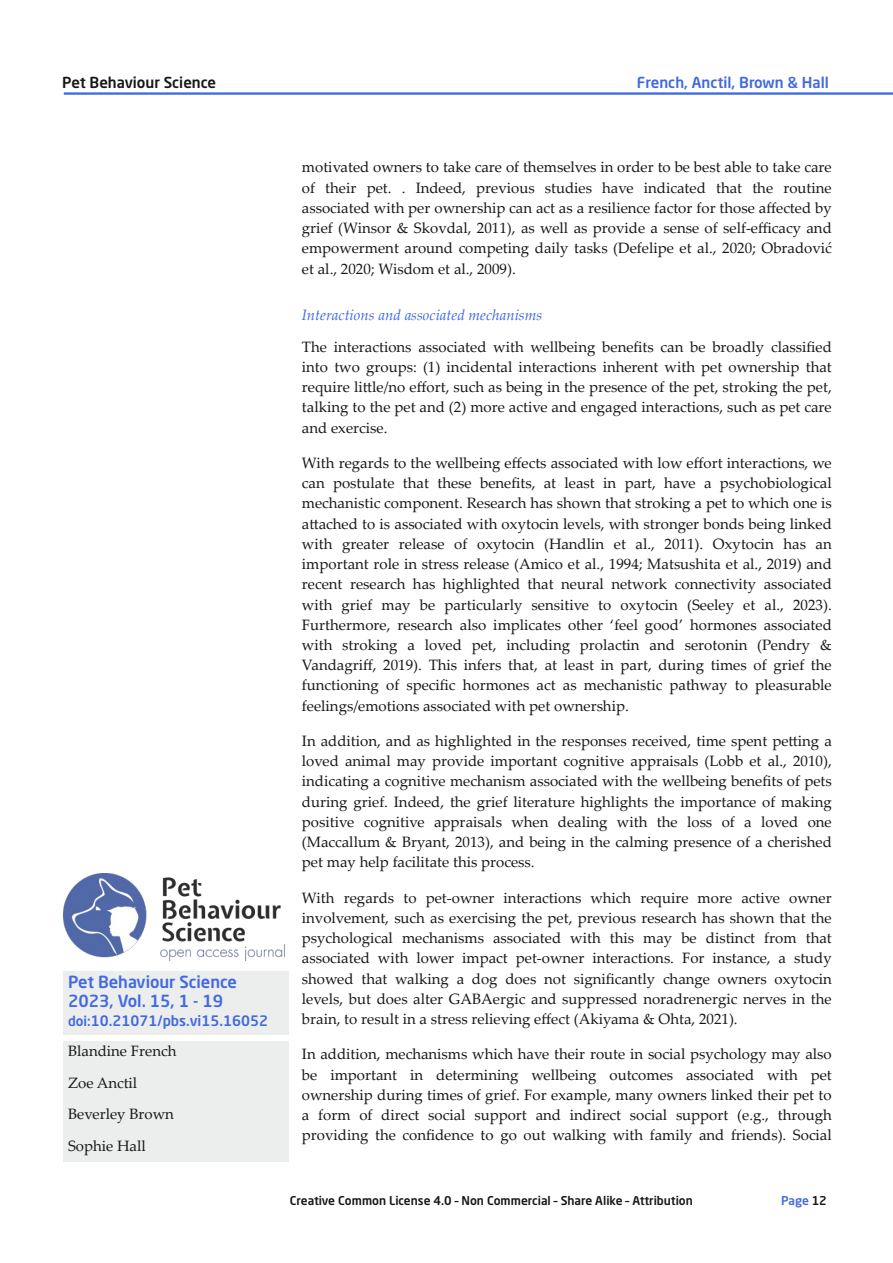
<style>
.page{position:relative;width:893px;height:1263px;background:#fff}
.page>*{position:absolute;margin:0;border:0;box-sizing:border-box;transform-origin:0 0}
.t1{font:500 16.5px/18.8px "Neo Sans Std";letter-spacing:-.005em;color:#4169e1}
.t2{font:15px/20.2px "Palatino Linotype";color:#181715;text-align:justify}
.t3{font:italic 15px "Palatino Linotype";color:#4169e1}
.t4{font:500 15px "Neo Sans Std";color:#4169e1}
.t5{font:500 15px "Neo Sans Std";color:#181715}
.t6{font:500 14.25px "Neo Sans Std";color:#4169e1}
.t7{font:500 12px "Neo Sans Std";color:#181715}
.t8{font:500 12px "Neo Sans Std";letter-spacing:-.01em;color:#4169e1}
.s1{font-size:13.5px}
.s2{color:#181715}
</style>
<div class="page">
<hr style="left:64px;top:92px;width:829px;height:3px;background:#4169e1">
<div style="left:64px;top:1041px;width:225px;height:120px;background:#eceded"></div>
<img style="left:64px;top:873px;width:221px;height:87px">
<div style="left:64px;top:971px;width:225px;height:64px;background:#eceded"></div>
<p class="t5" style="left:62px;top:77px;width:155px">Pet Behaviour Science</p>
<p class="t4" style="left:637px;top:77px;width:194px">French, Anctil, Brown &amp; Hall</p>
<p class="t1" style="left:68px;top:974px;width:170px">Pet Behaviour Science<br>2023, Vol. 15, 1 - 19</p>
<p class="t6" style="left:68px;top:1014px;width:202px"><span class="s1">doi:</span>10.21071/pbs.vi15.16052</p>
<p class="t2" style="left:68px;top:1037px;width:110px;line-height:31.5px;text-align:left">Blandine French<br>Zoe Anctil<br>Beverley Brown<br>Sophie Hall</p>
<p class="t2" style="left:302px;top:159px;width:531px">motivated owners to take care of themselves in order to be best able to take care of their pet. . Indeed, previous studies have indicated that the routine associated with per ownership can act as a resilience factor for those affected by grief (Winsor &amp; Skovdal, 2011), as well as provide a sense of self‑efficacy and empowerment around competing daily tasks (Defelipe et al., 2020; Obradović et al., 2020; Wisdom et al., 2009).</p>
<p class="t3" style="left:302px;top:309px;width:242px">Interactions and associated mechanisms</p>
<p class="t2" style="left:302px;top:338px;width:531px">The interactions associated with wellbeing benefits can be broadly classified into two groups: (1) incidental interactions inherent with pet ownership that require little/no effort, such as being in the presence of the pet, stroking the pet, talking to the pet and (2) more active and engaged interactions, such as pet care and exercise.</p>
<p class="t2" style="left:302px;top:454px;width:531px">With regards to the wellbeing effects associated with low effort interactions, we can postulate that these benefits, at least in part, have a psychobiological mechanistic component. Research has shown that stroking a pet to which one is attached to is associated with oxytocin levels, with stronger bonds being linked with greater release of oxytocin (Handlin et al., 2011). Oxytocin has an important role in stress release (Amico et al., 1994; Matsushita et al., 2019) and recent research has highlighted that neural network connectivity associated with grief may be particularly sensitive to oxytocin (Seeley et al., 2023).<br>Furthermore, research also implicates other ‘feel good’ hormones associated with stroking a loved pet, including prolactin and serotonin (Pendry &amp; Vandagriff, 2019). This infers that, at least in part, during times of grief the functioning of specific hormones act as mechanistic pathway to pleasurable feelings/emotions associated with pet ownership.</p>
<p class="t2" style="left:302px;top:732px;width:531px">In addition, and as highlighted in the responses received, time spent petting a loved animal may provide important cognitive appraisals (Lobb et al., 2010), indicating a cognitive mechanism associated with the wellbeing benefits of pets during grief. Indeed, the grief literature highlights the importance of making positive cognitive appraisals when dealing with the loss of a loved one (Maccallum &amp; Bryant, 2013), and being in the calming presence of a cherished pet may help facilitate this process.</p>
<p class="t2" style="left:302px;top:889px;width:531px">With regards to pet‑owner interactions which require more active owner involvement, such as exercising the pet, previous research has shown that the psychological mechanisms associated with this may be distinct from that associated with lower impact pet‑owner interactions. For instance, a study showed that walking a dog does not significantly change owners oxytocin levels, but does alter GABAergic and suppressed noradrenergic nerves in the brain, to result in a stress relieving effect (Akiyama &amp; Ohta, 2021).</p>
<p class="t2" style="left:302px;top:1046px;width:531px">In addition, mechanisms which have their route in social psychology may also be important in determining wellbeing outcomes associated with pet ownership during times of grief. For example, many owners linked their pet to a form of direct social support and indirect social support (e.g., through providing the confidence to go out walking with family and friends). Social</p>
<p class="t7" style="left:290px;top:1196px;width:404px">Creative Common License 4.0 – Non Commercial – Share Alike – Attribution</p>
<p class="t8" style="left:781px;top:1196px;width:47px">Page <span class="s2">12</span></p>
</div>
